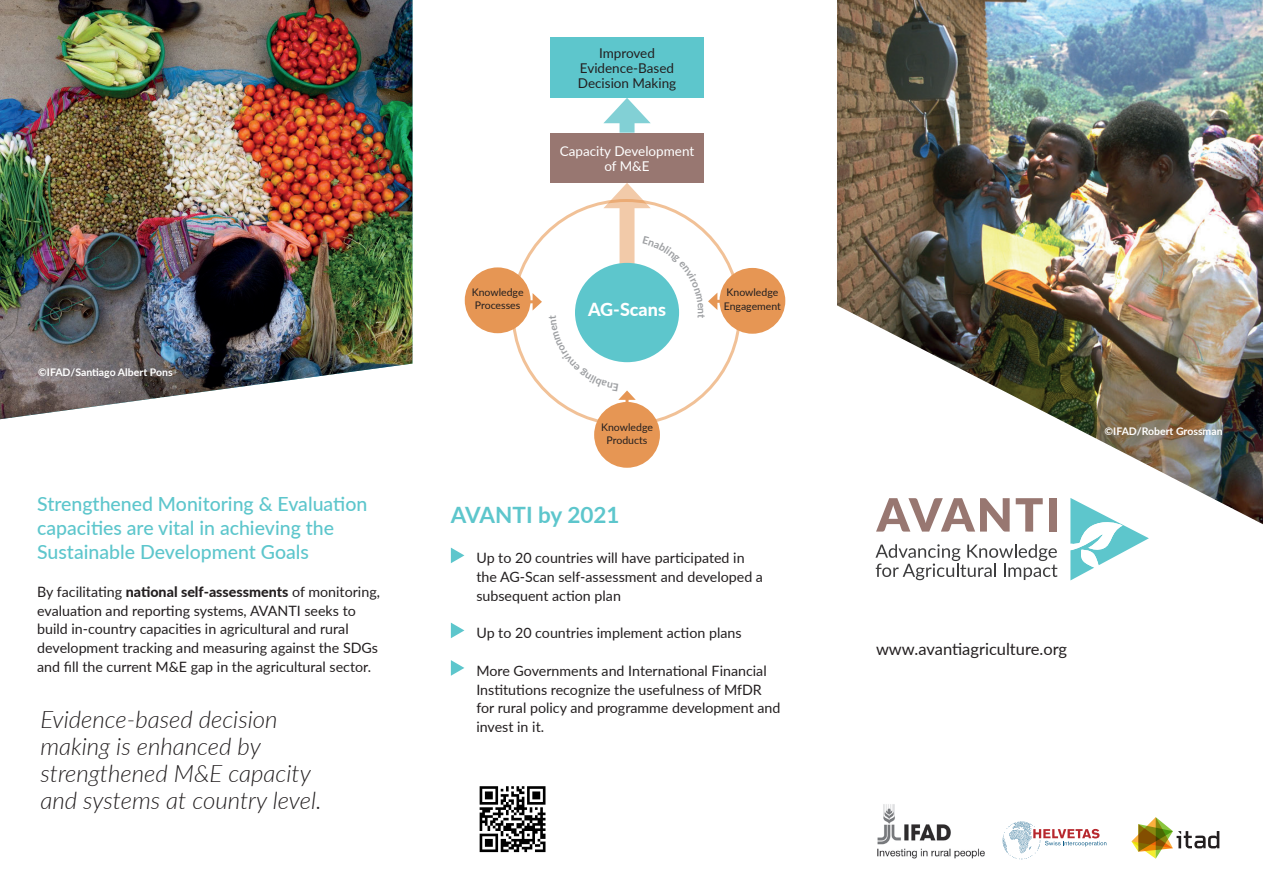
<style>
.page{position:relative;width:1263px;height:893px;background:#fff}
.page>*{position:absolute;margin:0;border:0;box-sizing:border-box;transform-origin:0 0}
.t1{font:italic 300 24px/27px "Lato";color:#231f20}
.t2{font:700 22.5px "Lato";color:#5dc6cc}
.t3{font:500 19.5px/24px "Lato";color:#5dc6cc}
.t4{font:800 18px "Lato";color:#fff}
.t5{font:16.5px "Lato";color:#231f20}
.t6{font:14.25px/18.8px "Lato";color:#231f20}
.t7{font:13.5px/15px "Lato";color:#231f20;text-align:center}
.t8{font:13.5px/15px "Lato";color:#fff;text-align:center}
.t9{font:10.5px/13.5px "Lato";color:#231f20;text-align:center}
.t10{font:700 10.5px "Lato";color:#fff}
.s1{font-weight:800}
</style>
<div class="page">
<img style="left:838px;top:0;width:425px;height:302px">
<img style="left:837px;top:302px;width:426px;height:279px">
<svg style="left:451px;top:548px;width:13px;height:15px"></svg>
<svg style="left:451px;top:623px;width:13px;height:15px"></svg>
<svg style="left:451px;top:660px;width:13px;height:16px"></svg>
<img style="left:0;top:0;width:412px;height:419px">
<img style="left:878px;top:804px;width:107px;height:55px">
<div style="left:550px;top:37px;width:154px;height:61px;background:#5dc6cc"></div>
<div style="left:550px;top:133px;width:154px;height:50px;background:#987771"></div>
<div style="left:619px;top:113px;width:15px;height:20px;background:#82d0d5"></div>
<svg style="left:604px;top:98px;width:47px;height:25px"></svg>
<svg style="left:479px;top:786px;width:67px;height:67px"></svg>
<svg style="left:480px;top:786px;width:65px;height:66px"></svg>
<div style="left:719px;top:268px;width:66px;height:66px;background:#e69654;border-radius:50%"></div>
<div style="left:465px;top:267px;width:65px;height:66px;background:#e69654;border-radius:50%"></div>
<svg style="left:528px;top:293px;width:14px;height:18px"></svg>
<div style="left:594px;top:402px;width:66px;height:66px;background:#e69654;border-radius:50%"></div>
<div style="left:619px;top:198px;width:15px;height:71px;background:#f2caa9"></div>
<svg style="left:603px;top:183px;width:48px;height:25px"></svg>
<div style="left:575px;top:263px;width:104px;height:99px;background:#5dc6cc;border-radius:50%"></div>
<svg style="left:1002px;top:821px;width:104px;height:38px"></svg>
<svg style="left:1131px;top:817px;width:88px;height:42px"></svg>
<svg style="left:1070px;top:498px;width:79px;height:82px"></svg>
<svg style="left:876px;top:498px;width:134px;height:34px"></svg>
<svg style="left:1016px;top:498px;width:27px;height:34px"></svg>
<div style="left:1049px;top:498px;width:8px;height:34px;background:#987771"></div>
<svg style="left:875px;top:544px;width:182px;height:36px"></svg>
<svg style="left:549px;top:315px;width:87px;height:90px"></svg>
<svg style="left:643px;top:236px;width:80px;height:82px"></svg>
<p class="t10" style="left:38px;top:365px;width:136px">©IFAD/Santiago Albert Pons</p>
<p class="t3" style="left:37px;top:491px;width:332px">Strengthened Monitoring &amp; Evaluation capacities are vital in achieving the<br>Sustainable Development Goals</p>
<p class="t6" style="left:37px;top:582px;width:344px">By facilitating <span class="s1">national self-assessments</span> of monitoring, evaluation and reporting systems, AVANTI seeks to build in-country capacities in agricultural and rural development tracking and measuring against the SDGs and fill the current M&amp;E gap in the agricultural sector.</p>
<p class="t1" style="left:40px;top:705px;width:283px">Evidence-based decision making is enhanced by strengthened M&amp;E capacity and systems at country level.</p>
<p class="t7" style="left:578px;top:45px;width:100px">Improved<br>Evidence-Based<br>Decision Making</p>
<p class="t8" style="left:560px;top:143px;width:136px">Capacity Development of M&amp;E</p>
<p class="t9" style="left:472px;top:285px;width:53px">Knowledge<br>Processes</p>
<p class="t4" style="left:588px;top:296px;width:79px">AG-Scans</p>
<p class="t9" style="left:601px;top:419px;width:53px">Knowledge<br>Products</p>
<p class="t9" style="left:724px;top:285px;width:59px;text-align:left">Knowledge<br>Engagement</p>
<p class="t2" style="left:451px;top:498px;width:170px">AVANTI by 2021</p>
<p class="t6" style="left:476px;top:548px;width:288px">Up to 20 countries will have participated in the AG-Scan self-assessment and developed a subsequent action plan</p>
<p class="t6" style="left:476px;top:623px;width:267px">Up to 20 countries implement action plans</p>
<p class="t6" style="left:476px;top:661px;width:306px">More Governments and International Financial Institutions recognize the usefulness of MfDR for rural policy and programme development and invest in it.</p>
<p class="t10" style="left:1104px;top:423px;width:120px">©IFAD/Robert Grossman</p>
<p class="t5" style="left:876px;top:637px;width:193px">www.avantiagriculture.org</p>
</div>
